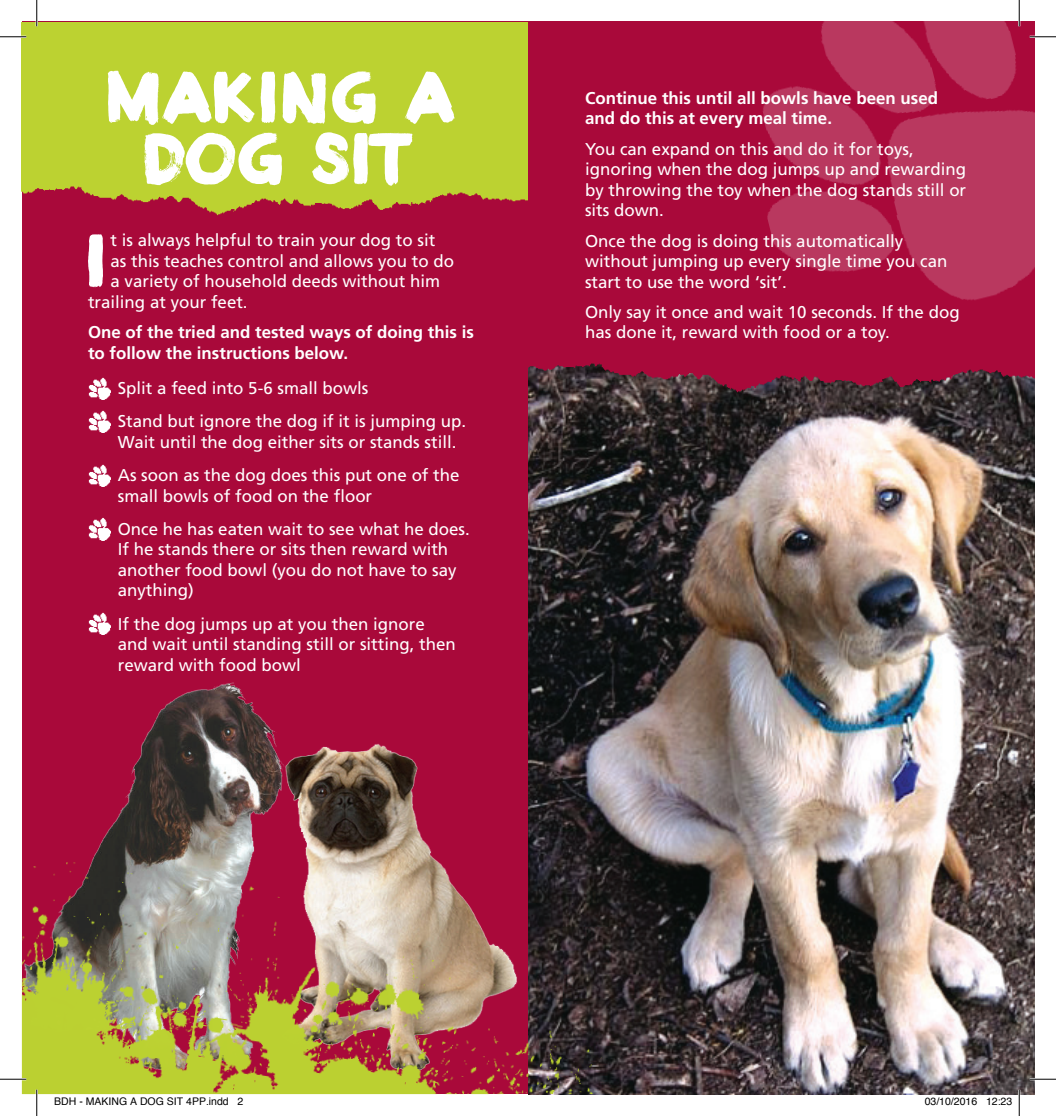
<style>
.page{position:relative;width:1056px;height:1116px;background:#fff}
.page>*{position:absolute;margin:0;border:0;box-sizing:border-box;transform-origin:0 0}
.t1{font:75.6px "Plakkaat";color:#fff}
.t2{font:73.33px/61.2px "Plakkaat";color:#fff;text-align:center}
.t3{font:17.15px/20.5px "Frutiger";color:#fff}
.t4{font:700 17.15px/20.5px "Frutiger";color:#fff}
.t5{font:10.5px "Helvetica";color:#000}
</style>
<div class="page">
<div style="left:22px;top:22px;width:1012px;height:1071px;background:#a9093a"></div>
<img style="left:22px;top:128px;width:506px;height:88px">
<img style="left:88px;top:377px;width:22px;height:22px">
<img style="left:88px;top:410px;width:22px;height:22px">
<img style="left:88px;top:464px;width:22px;height:22px">
<img style="left:88px;top:517px;width:22px;height:23px">
<img style="left:88px;top:612px;width:22px;height:22px">
<img style="left:528px;top:516px;width:506px;height:577px">
<img style="left:499px;top:194px;width:535px;height:322px">
<img style="left:100px;top:682px;width:175px;height:162px">
<img style="left:238px;top:739px;width:323px;height:105px">
<img style="left:22px;top:844px;width:598px;height:249px">
<div style="left:22px;top:22px;width:506px;height:106px;background:#bcd231"></div>
<img style="left:719px;top:22px;width:315px;height:331px">
<hr style="left:0;top:36px;width:26px;height:2px;background:#fff">
<hr style="left:1029px;top:36px;width:27px;height:2px;background:#fff">
<hr style="left:0;top:1077px;width:26px;height:3px;background:#fff">
<hr style="left:1029px;top:1077px;width:27px;height:3px;background:#fff">
<hr style="left:36px;top:0;width:2px;height:26px;background:#fff">
<hr style="left:36px;top:1089px;width:2px;height:26px;background:#fff">
<hr style="left:1018px;top:0;width:2px;height:26px;background:#fff">
<hr style="left:1018px;top:1089px;width:2px;height:26px;background:#fff">
<svg style="left:0;top:36px;width:26px;height:1px"></svg>
<svg style="left:1029px;top:36px;width:27px;height:1px"></svg>
<svg style="left:0;top:1078px;width:26px;height:1px"></svg>
<svg style="left:1029px;top:1078px;width:27px;height:1px"></svg>
<svg style="left:36px;top:0;width:1px;height:26px"></svg>
<svg style="left:36px;top:1089px;width:1px;height:26px"></svg>
<svg style="left:1019px;top:0;width:1px;height:26px"></svg>
<svg style="left:1019px;top:1089px;width:1px;height:26px"></svg>
<svg style="left:54px;top:1094px;width:175px;height:1px"></svg>
<h2 class="t2" style="left:104px;top:67px;width:351px">MAKING A<br>DOG SIT</h2>
<h1 class="t1" style="left:84px;top:217px;width:24px">I</h1>
<p class="t3" style="left:111px;top:230px;width:326px">t is always helpful to train your dog to sit</p>
<p class="t3" style="left:111px;top:250px;width:345px">as this teaches control and allows you to do</p>
<p class="t3" style="left:111px;top:271px;width:331px">a variety of household deeds without him</p>
<p class="t3" style="left:88px;top:291px;width:161px">trailing at your feet.</p>
<p class="t4" style="left:88px;top:323px;width:387px">One of the tried and tested ways of doing this is to follow the instructions below.</p>
<p class="t3" style="left:118px;top:371px;width:350px;line-height:33.2px">Split a feed into 5-6 small bowls<br>Stand but ignore the dog if it is jumping up.</p>
<p class="t3" style="left:118px;top:425px;width:343px;line-height:33.2px">Wait until the dog either sits or stands still.<br>As soon as the dog does this put one of the</p>
<p class="t3" style="left:118px;top:479px;width:354px;line-height:33.2px">small bowls of food on the floor<br>Once he has eaten wait to see what he does.</p>
<p class="t3" style="left:118px;top:539px;width:340px">If he stands there or sits then reward with another food bowl (you do not have to say anything)</p>
<p class="t3" style="left:118px;top:613px;width:339px">If the dog jumps up at you then ignore and wait until standing still or sitting, then reward with food bowl</p>
<p class="t4" style="left:585px;top:89px;width:354px">Continue this until all bowls have been used and do this at every meal time.</p>
<p class="t3" style="left:585px;top:138px;width:383px">You can expand on this and do it for toys, ignoring when the dog jumps up and rewarding by throwing the toy when the dog stands still or sits down.</p>
<p class="t3" style="left:585px;top:230px;width:364px">Once the dog is doing this automatically without jumping up every single time you can start to use the word ‘sit’.</p>
<p class="t3" style="left:585px;top:301px;width:376px">Only say it once and wait 10 seconds. If the dog has done it, reward with food or a toy.</p>
<p class="t5" style="left:54px;top:1095px;width:191px">BDH - MAKING A DOG SIT 4PP.indd 2</p>
<p class="t5" style="left:924px;top:1095px;width:89px">03/10/2016 12:23</p>
</div>
